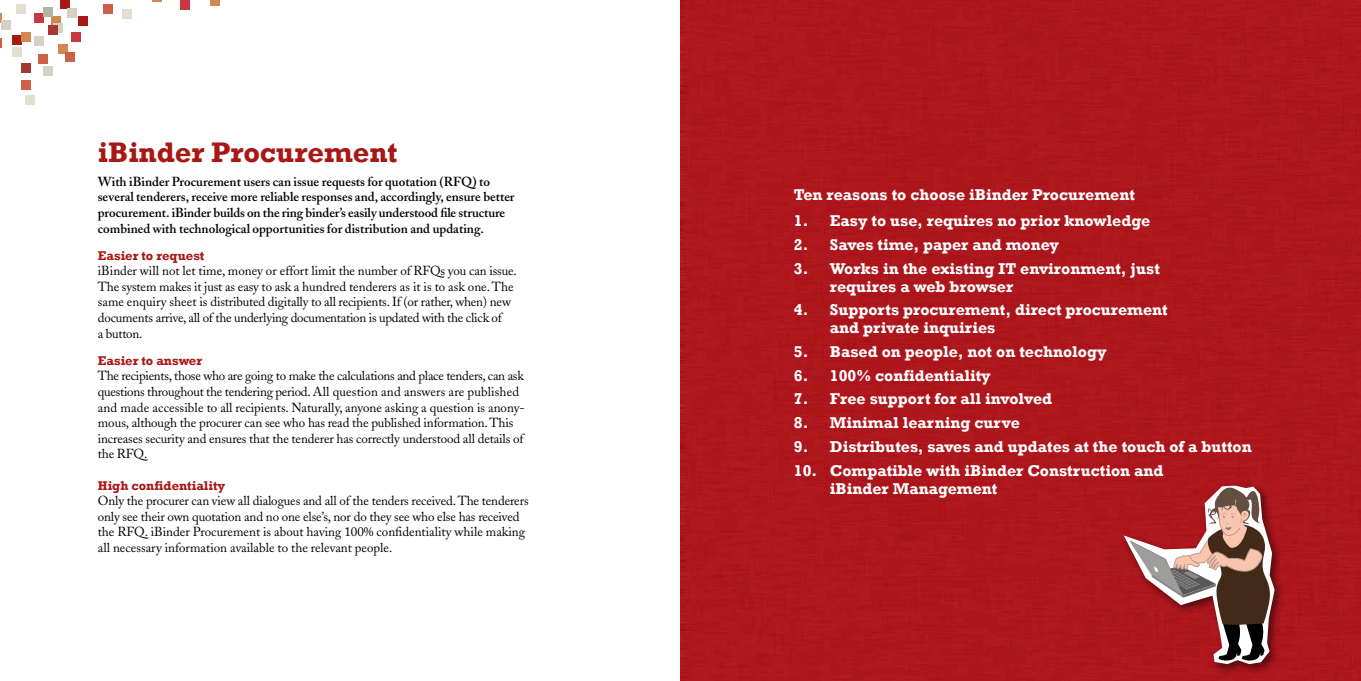
<style>
.page{position:relative;width:1361px;height:681px;background:#fff}
.page>*{position:absolute;margin:0;border:0;box-sizing:border-box;transform-origin:0 0}
.t1{font:700 29px "Rockwell";color:#a81815}
.t2{font:700 16px/18px "Rockwell";color:#fff}
.t3{font:13px/15.6px "Adobe Caslon";letter-spacing:-.01em;color:#000}
.t4{font:600 13px/15.6px "Adobe Caslon";color:#000}
.t5{font:700 13px "Rockwell";color:#a81815}
</style>
<div class="page">
<div style="left:680px;top:0;width:681px;height:680px;background:#ac161c"></div>
<div style="left:13px;top:36px;width:9px;height:9px;background:#a81815"></div>
<div style="left:60px;top:0;width:9px;height:9px;background:#a81815"></div>
<div style="left:78px;top:16px;width:9px;height:9px;background:#a81815"></div>
<div style="left:34px;top:13px;width:9px;height:10px;background:#c83742"></div>
<div style="left:72px;top:32px;width:9px;height:9px;background:#c83742"></div>
<div style="left:58px;top:45px;width:9px;height:9px;background:#d28850"></div>
<div style="left:51px;top:16px;width:9px;height:9px;background:#d28850"></div>
<div style="left:21px;top:32px;width:10px;height:9px;background:#d28850"></div>
<svg style="left:0;top:13px;width:2px;height:10px"></svg>
<div style="left:65px;top:52px;width:9px;height:9px;background:#cd6046"></div>
<svg style="left:0;top:38px;width:2px;height:9px"></svg>
<div style="left:104px;top:4px;width:9px;height:9px;background:#cd6046"></div>
<div style="left:38px;top:54px;width:10px;height:10px;background:#cd6046"></div>
<div style="left:21px;top:81px;width:10px;height:9px;background:#cd6046"></div>
<div style="left:54px;top:23px;width:9px;height:9px;background:#d5d2c3"></div>
<div style="left:67px;top:9px;width:9px;height:9px;background:#d5d2c3"></div>
<div style="left:34px;top:37px;width:9px;height:9px;background:#d5d2c3"></div>
<div style="left:2px;top:21px;width:9px;height:9px;background:#d5d2c3"></div>
<div style="left:26px;top:95px;width:9px;height:10px;background:#e3dfd0"></div>
<div style="left:17px;top:4px;width:9px;height:9px;background:#e3dfd0"></div>
<div style="left:43px;top:7px;width:9px;height:9px;background:#b9b2a2"></div>
<div style="left:12px;top:48px;width:9px;height:9px;background:#e3dfd0"></div>
<div style="left:21px;top:63px;width:10px;height:9px;background:#a6392f"></div>
<div style="left:48px;top:25px;width:10px;height:9px;background:#a6392f"></div>
<div style="left:123px;top:10px;width:9px;height:9px;background:#e3dfd0"></div>
<div style="left:180px;top:1px;width:10px;height:9px;background:#c83742"></div>
<div style="left:210px;top:0;width:10px;height:5px;background:#d28850"></div>
<div style="left:43px;top:66px;width:9px;height:10px;background:#d5d2c3"></div>
<img style="left:1116px;top:479px;width:172px;height:198px">
<svg style="left:1123px;top:481px;width:151px;height:182px;background:#a14e4d"></svg>
<h1 class="t1" style="left:98px;top:134px;width:301px">iBinder Procurement</h1>
<p class="t4" style="left:98px;top:174px;width:418px">With iBinder Procurement users can issue requests for quotation (RFQ) to several tenderers, receive more reliable responses and, accordingly, ensure better procurement. iBinder builds on the ring binder’s easily understood file structure combined with technological opportunities for distribution and updating.</p>
<p class="t5" style="left:98px;top:247px;width:108px">Easier to request</p>
<p class="t3" style="left:98px;top:263px;width:420px">iBinder will not let time, money or effort limit the number of RFQs you can issue.<br>The system makes it just as easy to ask a hundred tenderers as it is to ask one. The same enquiry sheet is distributed digitally to all recipients. If (or rather, when) new documents arrive, all of the underlying documentation is updated with the click of<br>a button.</p>
<p class="t5" style="left:98px;top:352px;width:106px">Easier to answer</p>
<p class="t3" style="left:98px;top:368px;width:428px">The recipients, those who are going to make the calculations and place tenders, can ask questions throughout the tendering period. All question and answers are published and made accessible to all recipients. Naturally, anyone asking a question is anony&shy;mous, although the procurer can see who has read the published information. This increases security and ensures that the tenderer has correctly understood all details of the RFQ.</p>
<p class="t5" style="left:98px;top:477px;width:129px">High confidentiality</p>
<p class="t3" style="left:98px;top:493px;width:432px">Only the procurer can view all dialogues and all of the tenders received. The tenderers only see their own quotation and no one else’s, nor do they see who else has received the RFQ. iBinder Procurement is about having 100% confidentiality while making all necessary information available to the relevant people.</p>
<p class="t2" style="left:794px;top:185px;width:342px">Ten reasons to choose iBinder Procurement</p>
<p class="t2" style="left:794px;top:212px;width:358px">1. Easy to use, requires no prior knowledge</p>
<p class="t2" style="left:794px;top:235px;width:267px">2. Saves time, paper and money</p>
<p class="t2" style="left:830px;top:259px;width:331px;text-indent:-36px">3. Works in the existing IT environment, just requires a web browser</p>
<p class="t2" style="left:830px;top:301px;width:339px;text-indent:-36px">4. Supports procurement, direct procurement and private inquiries</p>
<p class="t2" style="left:794px;top:342px;width:314px">5. Based on people, not on technology</p>
<p class="t2" style="left:794px;top:366px;width:198px">6. 100% confidentiality</p>
<p class="t2" style="left:794px;top:390px;width:260px">7. Free support for all involved</p>
<p class="t2" style="left:794px;top:413px;width:227px">8. Minimal learning curve</p>
<p class="t2" style="left:794px;top:437px;width:459px">9. Distributes, saves and updates at the touch of a button</p>
<p class="t2" style="left:830px;top:461px;width:335px;text-indent:-36px">10. Compatible with iBinder Construction and iBinder Management</p>
</div>
